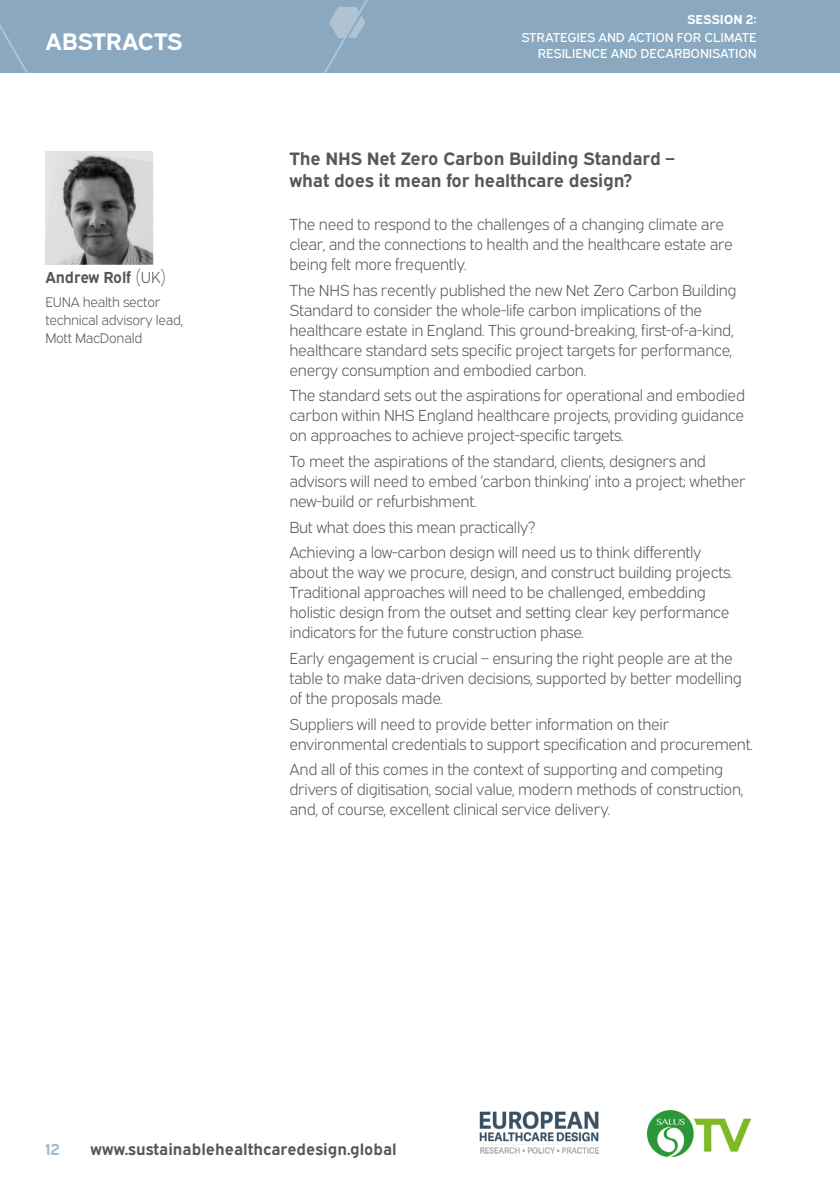
<style>
.page{position:relative;width:840px;height:1191px;background:#fff}
.page>*{position:absolute;margin:0;border:0;box-sizing:border-box;transform-origin:0 0}
.t1{font:700 24px "Expressway Rg";letter-spacing:-.01em;color:#fff}
.t2{font:700 18px/22px "Expressway Rg";letter-spacing:-.01em;color:#575756}
.t3{font:16px/20px "Expressway Lt";letter-spacing:-.02em;color:#575756}
.t4{font:700 16px "Expressway Rg";color:#575756}
.t5{font:700 16px "Expressway Rg";color:#575756;scale:.96 1}
.t6{font:700 16px "Expressway Rg";color:#a3b9cc}
.t7{font:14px/18px "Expressway Lt";letter-spacing:-.02em;color:#575756}
.t8{font:13px/15.6px "Expressway Rg";letter-spacing:-.01em;color:#fff;text-align:right}
.t9{font:700 13px "Expressway Rg";letter-spacing:-.01em;color:#fff}
.s1{font-family:"Expressway Lt";font-weight:400}
</style>
<div class="page">
<hr style="left:839px;top:0;width:1px;height:73px;background:#8aa8bf">
<div style="left:0;top:0;width:839px;height:73px;background:#8aa8bf"></div>
<svg style="left:0;top:0;width:368px;height:73px"></svg>
<svg style="left:329px;top:7px;width:36px;height:31px"></svg>
<img style="left:647px;top:1110px;width:102px;height:46px">
<img style="left:479px;top:1111px;width:119px;height:43px">
<img style="left:45px;top:151px;width:108px;height:114px">
<h1 class="t1" style="left:45px;top:22px;width:138px">ABSTRACTS</h1>
<p class="t5" style="left:45px;top:265px;width:128px">Andrew Rolf <span class="s1">(UK)</span></p>
<p class="t7" style="left:45px;top:292px;width:139px">EUNA health sector technical advisory lead,<br>Mott MacDonald</p>
<p class="t9" style="left:686px;top:9px;width:71px">SESSION 2:</p>
<p class="t8" style="left:521px;top:28px;width:237px">STRATEGIES AND ACTION FOR CLIMATE<br>RESILIENCE AND DECARBONISATION</p>
<p class="t2" style="left:289px;top:146px;width:387px">The NHS Net Zero Carbon Building Standard – what does it mean for healthcare design?</p>
<p class="t3" style="left:289px;top:213px;width:445px">The need to respond to the challenges of a changing climate are clear, and the connections to health and the healthcare estate are being felt more frequently.</p>
<p class="t3" style="left:289px;top:278px;width:448px">The NHS has recently published the new Net Zero Carbon Building Standard to consider the whole-life carbon implications of the healthcare estate in England. This ground-breaking, first-of-a-kind, healthcare standard sets specific project targets for performance, energy consumption and embodied carbon.</p>
<p class="t3" style="left:289px;top:384px;width:457px;text-align:justify">The standard sets out the aspirations for operational and embodied carbon within NHS England healthcare projects, providing guidance on approaches to achieve project-specific targets.</p>
<p class="t3" style="left:289px;top:450px;width:457px">To meet the aspirations of the standard, clients, designers and advisors will need to embed ‘carbon thinking’ into a project; whether new-build or refurbishment.</p>
<p class="t3" style="left:289px;top:512px;width:413px;line-height:25.6px">But what does this mean practically?<br>Achieving a low-carbon design will need us to think differently</p>
<p class="t3" style="left:289px;top:561px;width:444px">about the way we procure, design, and construct building projects.<br>Traditional approaches will need to be challenged, embedding holistic design from the outset and setting clear key performance indicators for the future construction phase.</p>
<p class="t3" style="left:289px;top:647px;width:453px">Early engagement is crucial – ensuring the right people are at the table to make data-driven decisions, supported by better modelling of the proposals made.</p>
<p class="t3" style="left:289px;top:712px;width:464px">Suppliers will need to provide better information on their environmental credentials to support specification and procurement.</p>
<p class="t3" style="left:289px;top:758px;width:455px">And all of this comes in the context of supporting and competing drivers of digitisation, social value, modern methods of construction, and, of course, excellent clinical service delivery.</p>
<p class="t6" style="left:45px;top:1137px;width:16px">12</p>
<p class="t4" style="left:90px;top:1137px;width:307px">www.sustainablehealthcaredesign.global</p>
</div>
